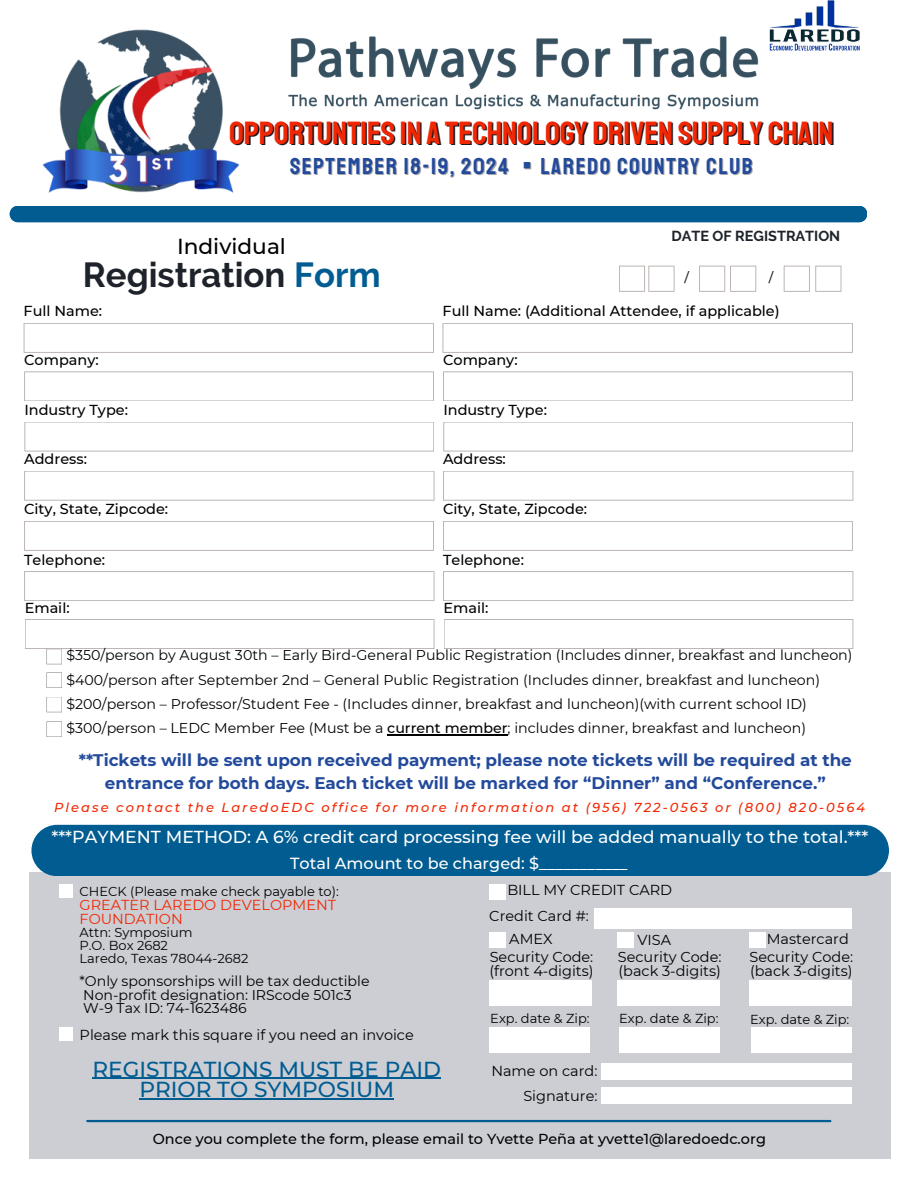
<style>
.page{position:relative;width:918px;height:1188px;background:#fff}
.page>*{position:absolute;margin:0;border:0;box-sizing:border-box;transform-origin:0 0}
.t1{font:700 34.65px "Raleway";color:#1e232b}
.t2{font:32.55px "Staatliches";color:#f12703}
.t3{font:23.4px "Staatliches";letter-spacing:.07em;color:#234a9b}
.t4{font:500 21.75px "Montserrat";color:#000}
.t5{font:500 21.6px/20.5px "Montserrat";color:#005c91;text-align:center}
.t6{font:500 17.4px "Montserrat";color:#fff}
.t7{font:700 16.8px/22.8px "Montserrat";color:#234a9b;text-align:center}
.t8{font:500 16.05px "Montserrat";color:#fff}
.t9{font:500 14.4px "Montserrat";color:#000}
.t10{font:14.4px "Montserrat";color:#000}
.t11{font:14.4px/14.1px "Montserrat";color:#f12703}
.t12{font:700 14.4px "Raleway";color:#1e232b}
.t13{font:14.25px "Montserrat";color:#000}
.t14{font:14.1px "Montserrat";color:#000}
.t15{font:13.05px "Montserrat";color:#000}
.t16{font:italic 500 13.05px "Montserrat";letter-spacing:.155em;color:#f12703}
.t17{font:500 13.05px "Montserrat";color:#1e232b}
.s1{font-family:"Noto Sans CJ Ksc";font-weight:700}
.s2{color:#005c91}
.s3{font-weight:500}
</style>
<div class="page">
<svg style="left:619px;top:266px;width:56px;height:26px"></svg>
<svg style="left:699px;top:266px;width:57px;height:26px"></svg>
<svg style="left:784px;top:266px;width:57px;height:26px"></svg>
<div style="left:29px;top:872px;width:862px;height:287px;background:#ccced4"></div>
<hr style="left:87px;top:1120px;width:743px;height:2px;background:#005c91">
<svg style="left:24px;top:323px;width:410px;height:30px"></svg>
<svg style="left:24px;top:371px;width:410px;height:30px"></svg>
<svg style="left:24px;top:471px;width:410px;height:30px"></svg>
<svg style="left:24px;top:521px;width:410px;height:30px"></svg>
<svg style="left:24px;top:571px;width:410px;height:30px"></svg>
<svg style="left:24px;top:422px;width:410px;height:30px"></svg>
<svg style="left:443px;top:323px;width:410px;height:30px"></svg>
<svg style="left:443px;top:371px;width:410px;height:30px"></svg>
<svg style="left:443px;top:471px;width:410px;height:30px"></svg>
<svg style="left:443px;top:521px;width:410px;height:30px"></svg>
<svg style="left:443px;top:571px;width:410px;height:30px"></svg>
<svg style="left:444px;top:619px;width:409px;height:30px"></svg>
<svg style="left:443px;top:422px;width:410px;height:30px"></svg>
<div style="left:59px;top:884px;width:14px;height:14px;background:#fff"></div>
<div style="left:489px;top:884px;width:16px;height:15px;background:#fff"></div>
<div style="left:489px;top:933px;width:17px;height:15px;background:#fff"></div>
<div style="left:617px;top:933px;width:17px;height:15px;background:#fff"></div>
<div style="left:749px;top:933px;width:16px;height:15px;background:#fff"></div>
<div style="left:489px;top:1027px;width:101px;height:25px;background:#fff"></div>
<div style="left:601px;top:1063px;width:250px;height:17px;background:#fff"></div>
<div style="left:601px;top:1087px;width:250px;height:17px;background:#fff"></div>
<div style="left:59px;top:1028px;width:14px;height:13px;background:#fff"></div>
<div style="left:489px;top:981px;width:102px;height:25px;background:#fff"></div>
<div style="left:617px;top:981px;width:103px;height:25px;background:#fff"></div>
<div style="left:749px;top:981px;width:102px;height:25px;background:#fff"></div>
<div style="left:619px;top:1027px;width:101px;height:25px;background:#fff"></div>
<div style="left:751px;top:1027px;width:100px;height:25px;background:#fff"></div>
<svg style="left:47px;top:672px;width:15px;height:16px"></svg>
<div style="left:31px;top:825px;width:858px;height:51px;background:#005c91;border-radius:26px"></div>
<svg style="left:25px;top:619px;width:409px;height:45px"></svg>
<hr style="left:92px;top:1078px;width:349px;height:1px;background:#005c91">
<hr style="left:139px;top:1098px;width:255px;height:1px;background:#005c91">
<svg style="left:47px;top:697px;width:15px;height:15px"></svg>
<div style="left:594px;top:908px;width:257px;height:20px;background:#fff"></div>
<svg style="left:47px;top:722px;width:15px;height:15px"></svg>
<hr style="left:387px;top:734px;width:121px;height:1px;background:#000">
<div style="left:10px;top:206px;width:857px;height:16px;background:#005c91"></div>
<img style="left:770px;top:0;width:90px;height:50px">
<img style="left:288px;top:36px;width:471px;height:74px">
<img style="left:31px;top:29px;width:226px;height:194px">
<p class="t2" style="left:229px;top:113px;width:606px">OPPORTUNTIES IN A TECHNOLOGY DRIVEN SUPPLY CHAIN</p>
<p class="t3" style="left:290px;top:152px;width:464px">SEPTEMBER 18-19, 2024 <span class="s1">▪</span>LAREDO COUNTRY CLUB</p>
<h5 class="t4" style="left:177px;top:233px;width:110px">Individual</h5>
<p class="t12" style="left:671px;top:228px;width:170px">DATE OF REGISTRATION</p>
<h1 class="t1" style="left:83px;top:255px;width:299px">Registration <span class="s2">Form</span></h1>
<p class="t17" style="left:685px;top:269px;width:6px">/</p>
<p class="t17" style="left:769px;top:269px;width:6px">/</p>
<h2 class="t9" style="left:24px;top:302px;width:80px">Full Name:</h2>
<h2 class="t9" style="left:24px;top:351px;width:76px">Company:</h2>
<p class="t9" style="left:24px;top:401px;width:105px">Industry Type:</p>
<p class="t9" style="left:24px;top:450px;width:64px">Address:</p>
<p class="t9" style="left:24px;top:500px;width:146px">City, State, Zipcode:</p>
<p class="t9" style="left:24px;top:551px;width:83px">Telephone:</p>
<p class="t9" style="left:25px;top:599px;width:46px">Email:</p>
<p class="t9" style="left:443px;top:302px;width:339px">Full Name: (Additional Attendee, if applicable)</p>
<p class="t9" style="left:443px;top:351px;width:76px">Company:</p>
<p class="t9" style="left:443px;top:401px;width:105px">Industry Type:</p>
<p class="t9" style="left:443px;top:450px;width:64px">Address:</p>
<p class="t9" style="left:443px;top:500px;width:146px">City, State, Zipcode:</p>
<p class="t9" style="left:443px;top:551px;width:83px">Telephone:</p>
<p class="t9" style="left:444px;top:599px;width:46px">Email:</p>
<p class="t13" style="left:66px;top:647px;width:788px">$350/person by August 30th – Early Bird-General Public Registration (Includes dinner, breakfast and luncheon)</p>
<h3 class="t13" style="left:66px;top:671px;width:755px">$400/person after September 2nd – General Public Registration (Includes dinner, breakfast and luncheon)</h3>
<p class="t13" style="left:66px;top:695px;width:742px">$200/person – Professor/Student Fee - (Includes dinner, breakfast and luncheon)(with current school ID)</p>
<p class="t13" style="left:66px;top:719px;width:741px">$300/person – LEDC Member Fee (Must be a <span class="s3">current member</span>; includes dinner, breakfast and luncheon)</p>
<p class="t7" style="left:79px;top:749px;width:775px">**Tickets will be sent upon received payment; please note tickets will be required at the entrance for both days. Each ticket will be marked for “Dinner” and “Conference.”</p>
<p class="t16" style="left:54px;top:799px;width:812px">Please contact the LaredoEDC office for more information at (956) 722-0563 or (800) 820-0564</p>
<h6 class="t6" style="left:51px;top:826px;width:818px">***PAYMENT METHOD: A 6% credit card processing fee will be added manually to the total.***</h6>
<p class="t15" style="left:80px;top:883px;width:261px">CHECK (Please make check payable to):</p>
<p class="t11" style="left:80px;top:897px;width:258px">GREATER LAREDO DEVELOPMENT<br>FOUNDATION</p>
<p class="t15" style="left:80px;top:924px;width:115px">Attn: Symposium</p>
<p class="t15" style="left:80px;top:937px;width:90px">P.O. Box 2682</p>
<p class="t15" style="left:80px;top:950px;width:170px">Laredo, Texas 78044-2682</p>
<p class="t8" style="left:290px;top:854px;width:339px">Total Amount to be charged: $___________</p>
<p class="t10" style="left:489px;top:907px;width:101px">Credit Card #:</p>
<p class="t10" style="left:507px;top:881px;width:166px">BILL MY CREDIT CARD</p>
<p class="t10" style="left:509px;top:930px;width:45px">AMEX</p>
<p class="t10" style="left:637px;top:931px;width:35px">VISA</p>
<p class="t10" style="left:767px;top:930px;width:84px">Mastercard</p>
<p class="t10" style="left:490px;top:948px;width:105px">Security Code:</p>
<p class="t10" style="left:489px;top:962px;width:106px">(front 4-digits)</p>
<p class="t10" style="left:618px;top:948px;width:105px">Security Code:</p>
<h6 class="t10" style="left:618px;top:962px;width:104px">(back 3-digits)</h6>
<p class="t10" style="left:750px;top:948px;width:105px">Security Code:</p>
<h6 class="t10" style="left:750px;top:962px;width:104px">(back 3-digits)</h6>
<p class="t14" style="left:80px;top:972px;width:292px">*Only sponsorships will be tax deductible</p>
<p class="t14" style="left:83px;top:986px;width:270px">Non-profit designation: IRScode 501c3</p>
<p class="t14" style="left:83px;top:1000px;width:165px">W-9 Tax ID: 74-1623486</p>
<p class="t15" style="left:490px;top:1010px;width:101px">Exp. date &amp; Zip:</p>
<p class="t15" style="left:619px;top:1010px;width:101px">Exp. date &amp; Zip:</p>
<p class="t15" style="left:750px;top:1011px;width:101px">Exp. date &amp; Zip:</p>
<p class="t10" style="left:80px;top:1026px;width:336px">Please mark this square if you need an invoice</p>
<p class="t5" style="left:92px;top:1059px;width:350px">REGISTRATIONS MUST BE PAID<br>PRIOR TO SYMPOSIUM</p>
<p class="t10" style="left:491px;top:1062px;width:108px">Name on card:</p>
<p class="t10" style="left:523px;top:1087px;width:76px">Signature:</p>
<p class="t9" style="left:153px;top:1130px;width:615px">Once you complete the form, please email to Yvette Peña at yvette1@laredoedc.org</p>
</div>
